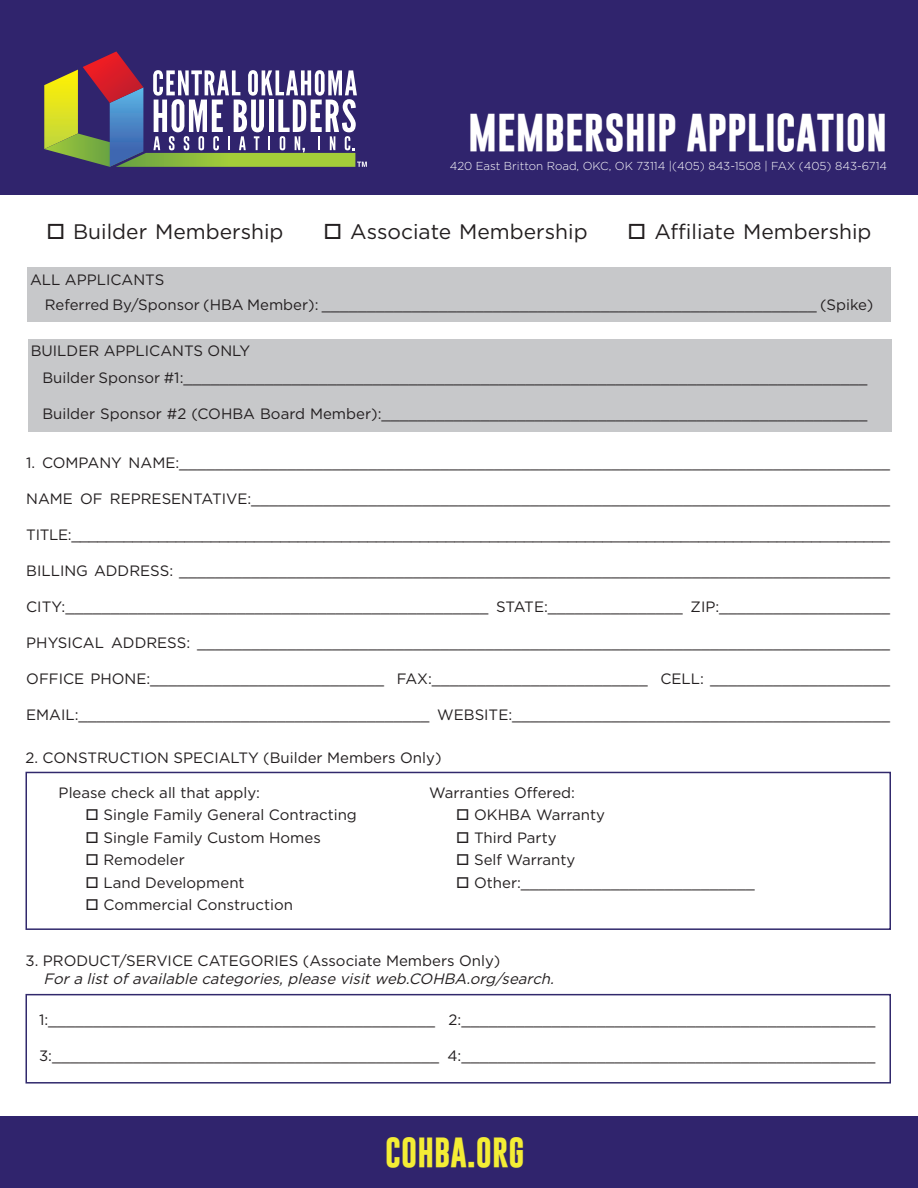
<style>
.page{position:relative;width:918px;height:1188px;background:#fff}
.page>*{position:absolute;margin:0;border:0;box-sizing:border-box;transform-origin:0 0}
.t1{font:700 38.4px "Gobold";color:#fff}
.t2{font:700 30.45px "Gobold";color:#f4ed35}
.t3{font:21px "Gotham";color:#231f20}
.t4{font:15px "Gotham";color:#231f20}
.t5{font:italic 15px "Gotham";color:#231f20}
.t6{font:300 11.55px "Gotham";color:#fff}
</style>
<div class="page">
<div style="left:26px;top:772px;width:865px;height:158px;border:2px solid #31296c"></div>
<div style="left:0;top:1117px;width:918px;height:71px;background:#30246d"></div>
<div style="left:26px;top:994px;width:865px;height:90px;border:2px solid #31296c"></div>
<div style="left:0;top:0;width:918px;height:194px;background:#30246d"></div>
<svg style="left:44px;top:51px;width:323px;height:116px"></svg>
<div style="left:27px;top:267px;width:864px;height:55px;background:#c7c8ca"></div>
<div style="left:28px;top:339px;width:864px;height:93px;background:#c7c8ca"></div>
<p class="t1" style="left:468px;top:107px;width:420px">MEMBERSHIP APPLICATION</p>
<p class="t6" style="left:450px;top:158px;width:439px">420 East Britton Road, OKC, OK 73114 |(405) 843-1508 | FAX (405) 843-6714</p>
<p class="t3" style="left:46px;top:218px;width:239px">□ Builder Membership</p>
<p class="t3" style="left:324px;top:218px;width:266px">□ Associate Membership</p>
<p class="t3" style="left:628px;top:218px;width:245px">□ Affiliate Membership</p>
<p class="t4" style="left:30px;top:270px;width:136px">ALL APPLICANTS</p>
<p class="t4" style="left:45px;top:295px;width:830px">Referred By/Sponsor (HBA Member): _______________________________________________________ (Spike)</p>
<p class="t4" style="left:31px;top:341px;width:221px">BUILDER APPLICANTS ONLY</p>
<p class="t4" style="left:42px;top:368px;width:827px">Builder Sponsor #1:____________________________________________________________________________</p>
<p class="t4" style="left:42px;top:404px;width:827px">Builder Sponsor #2 (COHBA Board Member):______________________________________________________</p>
<p class="t4" style="left:26px;top:453px;width:865px">1. COMPANY NAME:_______________________________________________________________________________</p>
<p class="t4" style="left:26px;top:489px;width:865px">NAME OF REPRESENTATIVE:_______________________________________________________________________</p>
<p class="t4" style="left:26px;top:525px;width:866px">TITLE:______________________________________________________________________________________________</p>
<p class="t4" style="left:26px;top:561px;width:865px">BILLING ADDRESS: _______________________________________________________________________________</p>
<p class="t4" style="left:26px;top:597px;width:866px">CITY:_______________________________________________ STATE:_______________ ZIP:___________________</p>
<p class="t4" style="left:26px;top:633px;width:866px">PHYSICAL ADDRESS: _____________________________________________________________________________</p>
<p class="t4" style="left:26px;top:669px;width:866px">OFFICE PHONE:__________________________ FAX:________________________ CELL: ____________________</p>
<p class="t4" style="left:26px;top:705px;width:866px">EMAIL:_______________________________________ WEBSITE:__________________________________________</p>
<p class="t4" style="left:26px;top:748px;width:418px">2. CONSTRUCTION SPECIALTY (Builder Members Only)</p>
<p class="t4" style="left:59px;top:783px;width:203px">Please check all that apply:</p>
<p class="t4" style="left:86px;top:805px;width:273px">□ Single Family General Contracting</p>
<p class="t4" style="left:86px;top:828px;width:237px">□ Single Family Custom Homes</p>
<p class="t4" style="left:86px;top:850px;width:101px">□ Remodeler</p>
<p class="t4" style="left:86px;top:873px;width:161px">□ Land Development</p>
<p class="t4" style="left:86px;top:895px;width:209px">□ Commercial Construction</p>
<p class="t4" style="left:429px;top:783px;width:147px">Warranties Offered:</p>
<p class="t4" style="left:456px;top:805px;width:150px">□ OKHBA Warranty</p>
<p class="t4" style="left:456px;top:828px;width:102px">□ Third Party</p>
<p class="t4" style="left:456px;top:850px;width:121px">□ Self Warranty</p>
<p class="t4" style="left:456px;top:873px;width:300px">□ Other:__________________________</p>
<p class="t4" style="left:26px;top:951px;width:476px">3. PRODUCT/SERVICE CATEGORIES (Associate Members Only)</p>
<p class="t5" style="left:44px;top:969px;width:516px">Fora listofavailable categories,please visitweb.COHBA.org/search.</p>
<p class="t4" style="left:39px;top:1010px;width:838px">1:___________________________________________ 2:______________________________________________</p>
<p class="t4" style="left:39px;top:1046px;width:838px">3:___________________________________________ 4:______________________________________________</p>
<p class="t2" style="left:385px;top:1133px;width:141px">COHBA.ORG</p>
</div>
